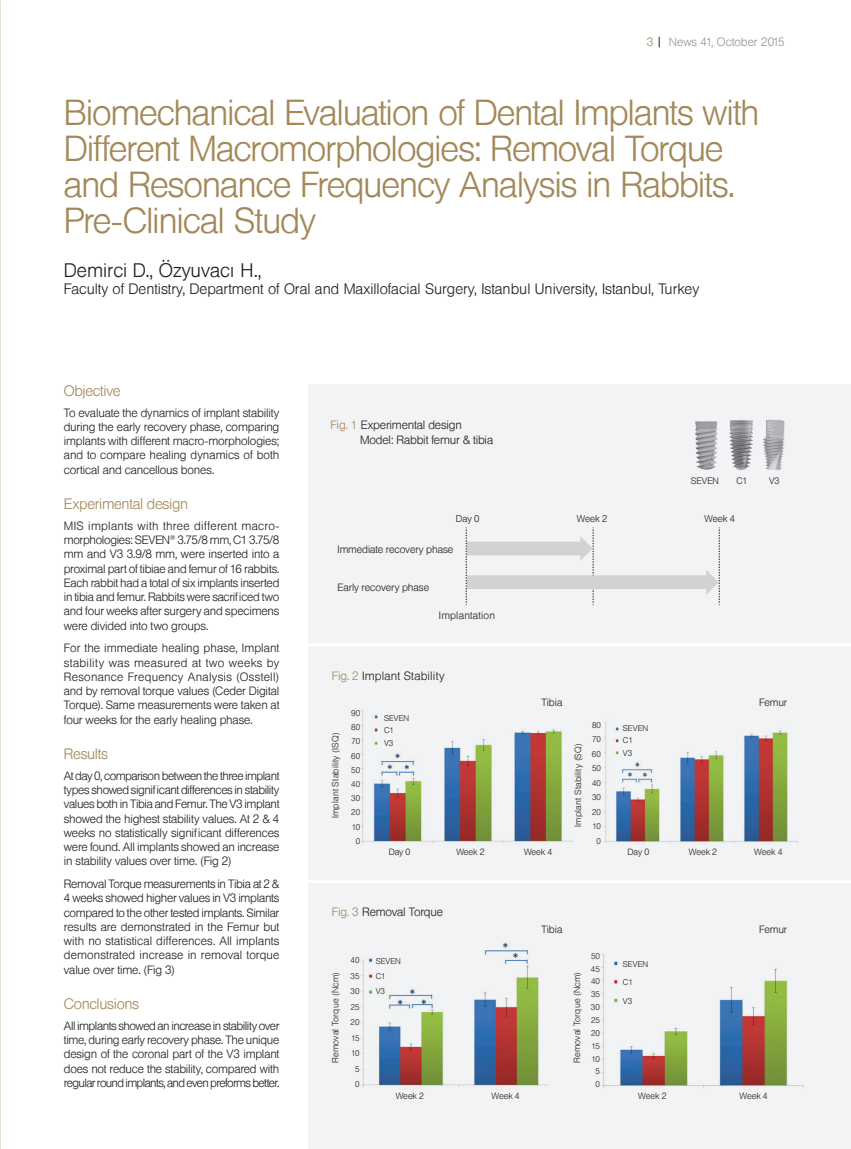
<style>
.page{position:relative;width:851px;height:1149px;background:#fff}
.page>*{position:absolute;margin:0;border:0;box-sizing:border-box;transform-origin:0 0}
.t1{font:300 36px/36px "Lufthansa";letter-spacing:-.035em;color:#a38859}
.t2{font:300 19.5px "Lufthansa";color:#231f20}
.t3{font:300 15px "Lufthansa";color:#231f20}
.t4{font:300 15px "Lufthansa";letter-spacing:-.02em;color:#a38859}
.t5{font:300 12px/14.2px "Lufthansa";letter-spacing:-.015em;color:#231f20;text-align:justify}
.t6{font:300 12px "Lufthansa";letter-spacing:.01em;color:#231f20}
.t7{font:300 12px "Lufthansa";color:#939598}
.t8{font:300 12px "Lufthansa";color:#a38859}
.t9{font:300 10.5px "Lufthansa";letter-spacing:-.005em;color:#231f20}
.t10{font:300 10.5px "Lufthansa";letter-spacing:.02em;color:#231f20}
.t11{font:300 9.75px "Lufthansa";letter-spacing:-.005em;color:#231f20}
.t12{font:300 9.3px "Lufthansa";color:#231f20}
.t13{font:300 9px "Lufthansa";letter-spacing:.015em;color:#231f20}
.t14{font:300 8.25px/12.9px "Lufthansa";color:#231f20;text-align:center}
.s1{color:#a38859}
</style>
<div class="page">
<div style="left:308px;top:384px;width:542px;height:764px;background:#f2f3f4"></div>
<img style="left:695px;top:420px;width:90px;height:50px">
<svg style="left:465px;top:527px;width:1px;height:76px"></svg>
<div style="left:467px;top:541px;width:114px;height:14px;background:#d1d2d4"></div>
<svg style="left:580px;top:527px;width:13px;height:76px"></svg>
<div style="left:467px;top:575px;width:240px;height:14px;background:#d1d2d4"></div>
<svg style="left:706px;top:527px;width:13px;height:76px"></svg>
<img style="left:360px;top:710px;width:212px;height:133px">
<img style="left:601px;top:954px;width:203px;height:134px">
<img style="left:604px;top:722px;width:194px;height:121px">
<img style="left:361px;top:942px;width:187px;height:145px">
<hr style="left:308px;top:643px;width:542px;height:3px;background:#fff">
<hr style="left:308px;top:879px;width:542px;height:3px;background:#fff">
<p class="t8" style="left:646px;top:35px;width:8px">3</p>
<p class="t7" style="left:668px;top:35px;width:117px">News 41, October 2015</p>
<h1 class="t1" style="left:64px;top:95px;width:697px">Biomechanical Evaluation of Dental Implants with Different Macromorphologies: Removal Torque and Resonance Frequency Analysis in Rabbits.<br>Pre-Clinical Study</h1>
<h2 class="t2" style="left:64px;top:259px;width:199px">Demirci D., ÖzyuvacıH.,</h2>
<p class="t3" style="left:64px;top:280px;width:637px">Faculty of Dentistry, Department of Oral and Maxillofacial Surgery, Istanbul University, Istanbul, Turkey</p>
<p class="t4" style="left:64px;top:382px;width:58px">Objective</p>
<p class="t5" style="left:64px;top:405px;width:217px">To evaluate the dynamics of implant stability during the early recovery phase, comparing implants with different macro-morphologies; and to compare healing dynamics of both cortical and cancellous bones.</p>
<p class="t4" style="left:64px;top:495px;width:126px">Experimental design</p>
<p class="t5" style="left:64px;top:518px;width:217px">MIS implants with three different macro&shy;morphologies: SEVEN<sup>®</sup> 3.75/8 mm, C1 3.75/8 mm and V3 3.9/8 mm, were inserted into a proximal part of tibiae and femur of 16 rabbits.<br>Each rabbit had a total of six implants inserted in tibia and femur. Rabbits were sacrificed two and four weeks after surgery and specimens were divided into two groups.</p>
<p class="t5" style="left:64px;top:641px;width:217px">For the immediate healing phase, Implant stability was measured at two weeks by Resonance Frequency Analysis (Osstell) and by removal torque values (Ceder Digital Torque). Same measurements were taken at four weeks for the early healing phase.</p>
<p class="t4" style="left:64px;top:745px;width:46px">Results</p>
<p class="t5" style="left:64px;top:768px;width:217px">At day 0, comparison between the three implant types showed significant differences in stability values both in Tibia and Femur. The V3 implant showed the highest stability values. At 2 &amp; 4 weeks no statistically significant differences were found. All implants showed an increase in stability values over time. (Fig 2)</p>
<p class="t5" style="left:64px;top:876px;width:217px">Removal Torque measurements in Tibia at 2 &amp; 4 weeks showed higher values in V3 implants compared to the other tested implants. Similar results are demonstrated in the Femur but with no statistical differences. All implants demonstrated increase in removal torque value over time. (Fig 3)</p>
<p class="t4" style="left:64px;top:995px;width:77px">Conclusions</p>
<p class="t5" style="left:64px;top:1018px;width:217px">All implants showed an increase in stability over time, during early recovery phase. The unique design of the coronal part of the V3 implant does not reduce the stability, compared with regular round implants, and even preforms better.</p>
<p class="t5" style="left:330px;top:417px;width:133px"><span class="s1">Fig. 1</span> Experimental design</p>
<p class="t5" style="left:360px;top:433px;width:135px">Model: Rabbit femur &amp; tibia</p>
<p class="t12" style="left:690px;top:475px;width:30px">SEVEN</p>
<p class="t12" style="left:736px;top:475px;width:13px">C1</p>
<p class="t12" style="left:768px;top:475px;width:12px">V3</p>
<p class="t11" style="left:456px;top:512px;width:25px">Day 0</p>
<p class="t11" style="left:576px;top:512px;width:32px">Week 2</p>
<p class="t11" style="left:704px;top:512px;width:32px">Week 4</p>
<p class="t9" style="left:337px;top:543px;width:117px">Immediate recovery phase</p>
<p class="t9" style="left:337px;top:581px;width:93px">Early recovery phase</p>
<p class="t10" style="left:439px;top:609px;width:58px">Implantation</p>
<p class="t6" style="left:332px;top:669px;width:114px"><span class="s1">Fig. 2</span> Implant Stability</p>
<p class="t9" style="left:541px;top:695px;width:23px">Tibia</p>
<p class="t14" style="left:351px;top:705px;width:11px;line-height:14.2px">90<br>80<br>70<br>60<br>50<br>40<br>30<br>20<br>10<br>0</p>
<p class="t14" style="left:592px;top:717px;width:11px;line-height:14.5px">80<br>70<br>60<br>50<br>40<br>30<br>20<br>10<br>0</p>
<p class="t14" style="left:384px;top:712px;width:27px;line-height:12.5px;text-align:left">SEVEN<br>C1<br>V3</p>
<p class="t14" style="left:622px;top:721px;width:27px;line-height:12.5px;text-align:left">SEVEN<br>C1<br>V3</p>
<p class="t13" style="left:330px;top:818px;width:87px;rotate:-90deg">Implant Stability (ISQ)</p>
<p class="t13" style="left:572px;top:826px;width:85px;rotate:-90deg">Implant Stability (SQ)</p>
<p class="t9" style="left:759px;top:695px;width:30px">Femur</p>
<p class="t13" style="left:388px;top:846px;width:23px">Day 0</p>
<p class="t13" style="left:456px;top:846px;width:30px">Week 2</p>
<p class="t13" style="left:627px;top:846px;width:23px">Day 0</p>
<p class="t13" style="left:688px;top:846px;width:30px">Week 2</p>
<p class="t13" style="left:524px;top:846px;width:30px">Week 4</p>
<p class="t13" style="left:754px;top:846px;width:30px">Week 4</p>
<p class="t5" style="left:332px;top:904px;width:113px"><span class="s1">Fig. 3</span> Removal Torque</p>
<p class="t9" style="left:541px;top:923px;width:23px">Tibia</p>
<p class="t14" style="left:350px;top:952px;width:10px;line-height:15.6px">40<br>35<br>30<br>25<br>20<br>15<br>10<br>5<br>0</p>
<p class="t14" style="left:375px;top:952px;width:27px;line-height:15.5px;text-align:left">SEVEN<br>C1<br>V3</p>
<p class="t13" style="left:330px;top:1062px;width:93px;rotate:-90deg">Removal Torque (Ncm)</p>
<p class="t13" style="left:572px;top:1062px;width:93px;rotate:-90deg">Removal Torque (Ncm)</p>
<p class="t13" style="left:395px;top:1090px;width:30px">Week 2</p>
<p class="t13" style="left:491px;top:1090px;width:30px">Week 4</p>
<p class="t14" style="left:591px;top:949px;width:10px">50<br>45<br>40<br>35<br>30<br>25<br>20<br>15<br>10<br>5<br>0</p>
<p class="t14" style="left:622px;top:957px;width:27px">SEVEN</p>
<p class="t14" style="left:622px;top:975px;width:11px">C1</p>
<p class="t14" style="left:622px;top:994px;width:11px">V3</p>
<p class="t13" style="left:638px;top:1090px;width:30px">Week 2</p>
<p class="t9" style="left:759px;top:923px;width:30px">Femur</p>
<p class="t13" style="left:739px;top:1090px;width:30px">Week 4</p>
</div>
